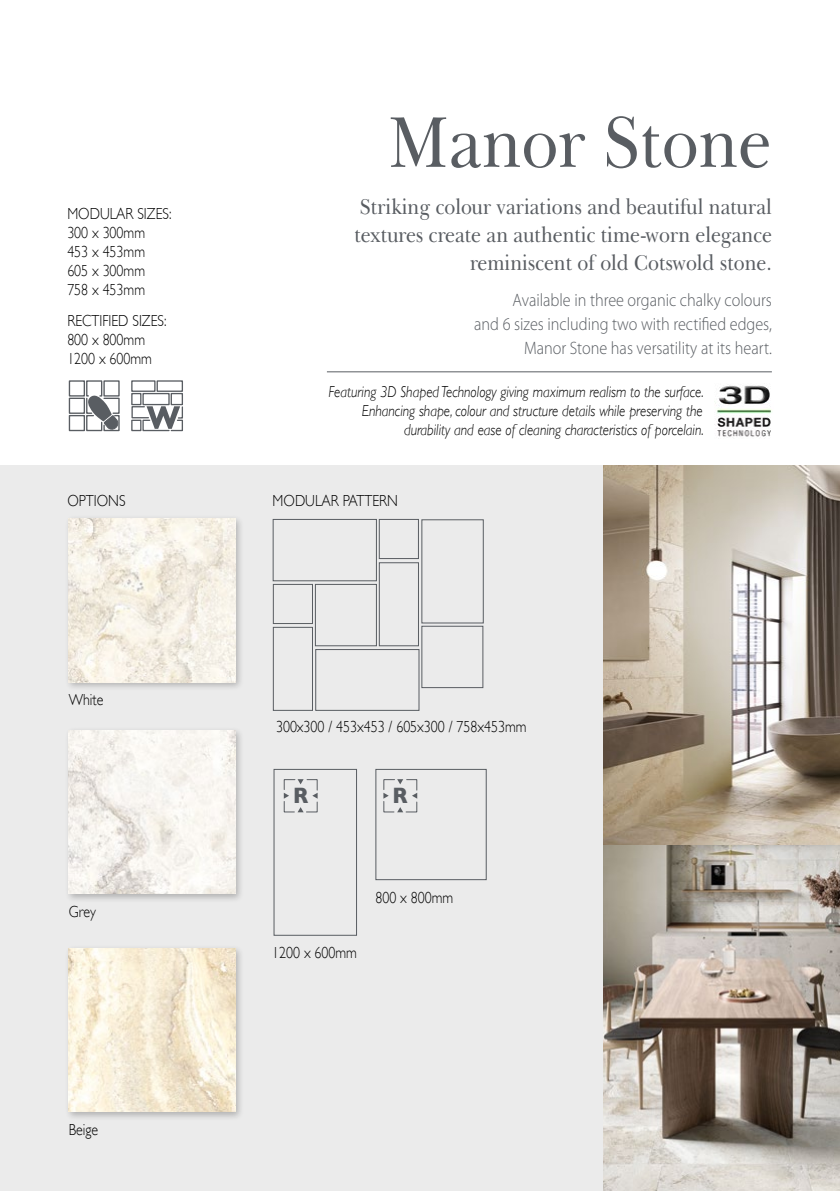
<style>
.page{position:relative;width:840px;height:1191px;background:#fff}
.page>*{position:absolute;margin:0;border:0;box-sizing:border-box;transform-origin:0 0}
.t1{font:74px "New Baskerville IT Cby BT";color:#595d62;scale:.9 1}
.t2{font:700 22.6px "Gill Sans";color:#595d62;scale:.9 1}
.t3{font:22px/28px "New Baskerville IT Cby BT";color:#595d62;text-align:right;scale:.9 1}
.t4{font:300 18px/24px "Myriad Pro";color:#595d62;text-align:right;scale:.9 1}
.t5{font:italic 300 16px/19.2px "Gill Sans";color:#000;text-align:right;scale:.87 1}
.t6{font:300 16px/19.2px "Gill Sans";color:#000;scale:.87 1}
</style>
<div class="page">
<div style="left:0;top:465px;width:629px;height:726px;background:#ebebeb"></div>
<img style="left:603px;top:465px;width:236px;height:726px">
<div style="left:69px;top:380px;width:16px;height:16px;border:1px solid #595d62"></div>
<div style="left:69px;top:398px;width:16px;height:16px;border:1px solid #595d62"></div>
<div style="left:69px;top:415px;width:16px;height:16px;border:1px solid #595d62"></div>
<svg style="left:86px;top:380px;width:34px;height:52px"></svg>
<svg style="left:131px;top:380px;width:52px;height:52px"></svg>
<div style="left:65px;top:515px;width:180px;height:177px;background:#000;opacity:.25"></div>
<img style="left:69px;top:519px;width:166px;height:163px">
<div style="left:65px;top:726px;width:180px;height:177px;background:#000;opacity:.25"></div>
<img style="left:69px;top:730px;width:166px;height:164px">
<div style="left:65px;top:944px;width:180px;height:177px;background:#000;opacity:.25"></div>
<img style="left:69px;top:948px;width:166px;height:164px">
<div style="left:375px;top:769px;width:111px;height:111px;border:1px solid #595d62"></div>
<div style="left:273px;top:769px;width:84px;height:166px;border:1px solid #595d62"></div>
<svg style="left:383px;top:779px;width:34px;height:34px"></svg>
<svg style="left:283px;top:779px;width:35px;height:34px"></svg>
<div style="left:272px;top:519px;width:105px;height:62px;border:1px solid #595d62"></div>
<div style="left:421px;top:519px;width:62px;height:104px;border:1px solid #595d62"></div>
<div style="left:378px;top:562px;width:41px;height:84px;border:1px solid #595d62"></div>
<div style="left:273px;top:627px;width:40px;height:84px;border:1px solid #595d62"></div>
<div style="left:315px;top:649px;width:104px;height:62px;border:1px solid #595d62"></div>
<div style="left:273px;top:584px;width:40px;height:40px;border:1px solid #595d62"></div>
<div style="left:378px;top:519px;width:40px;height:40px;border:1px solid #595d62"></div>
<div style="left:315px;top:584px;width:62px;height:62px;border:1px solid #595d62"></div>
<div style="left:421px;top:626px;width:62px;height:62px;border:1px solid #595d62"></div>
<img style="left:714px;top:385px;width:58px;height:52px">
<hr style="left:327px;top:371px;width:444px;height:1px;background:#595d62">
<p class="t6" style="left:67px;top:203px;width:121px">MODULAR SIZES:<br>300 x 300mm<br>453 x 453mm<br>605 x 300mm<br>758 x 453mm</p>
<p class="t6" style="left:67px;top:311px;width:115px">RECTIFIED SIZES:<br>800 x 800mm<br>1200 x 600mm</p>
<h1 class="t1" style="left:387px;top:96px;width:427px">Manor Stone</h1>
<h3 class="t3" style="left:354px;top:193px;width:465px">Striking colour variations and beautiful natural textures create an authentic time-worn elegance reminiscent of old Cotswold stone.</h3>
<p class="t4" style="left:474px;top:288px;width:332px">Available in three organic chalky colours<br>and 6 sizes including two with rectified edges,<br>Manor Stone has versatility at its heart.</p>
<p class="t5" style="left:328px;top:382px;width:432px">Featuring 3D Shaped Technology giving maximum realism to the surface.<br>Enhancing shape, colour and structure details while preserving the durability and ease of cleaning characteristics of porcelain.</p>
<p class="t6" style="left:67px;top:491px;width:68px">OPTIONS</p>
<p class="t6" style="left:272px;top:491px;width:145px">MODULAR PATTERN</p>
<p class="t6" style="left:69px;top:690px;width:41px">White</p>
<p class="t6" style="left:69px;top:901px;width:33px">Grey</p>
<p class="t6" style="left:69px;top:1119px;width:35px">Beige</p>
<p class="t6" style="left:276px;top:716px;width:289px">300x300 / 453x453 / 605x300 / 758x453mm</p>
<h2 class="t2" style="left:293px;top:778px;width:18px">R</h2>
<h2 class="t2" style="left:392px;top:778px;width:18px">R</h2>
<p class="t6" style="left:272px;top:943px;width:99px">1200 x 600mm</p>
<p class="t6" style="left:375px;top:887px;width:91px">800 x 800mm</p>
</div>
